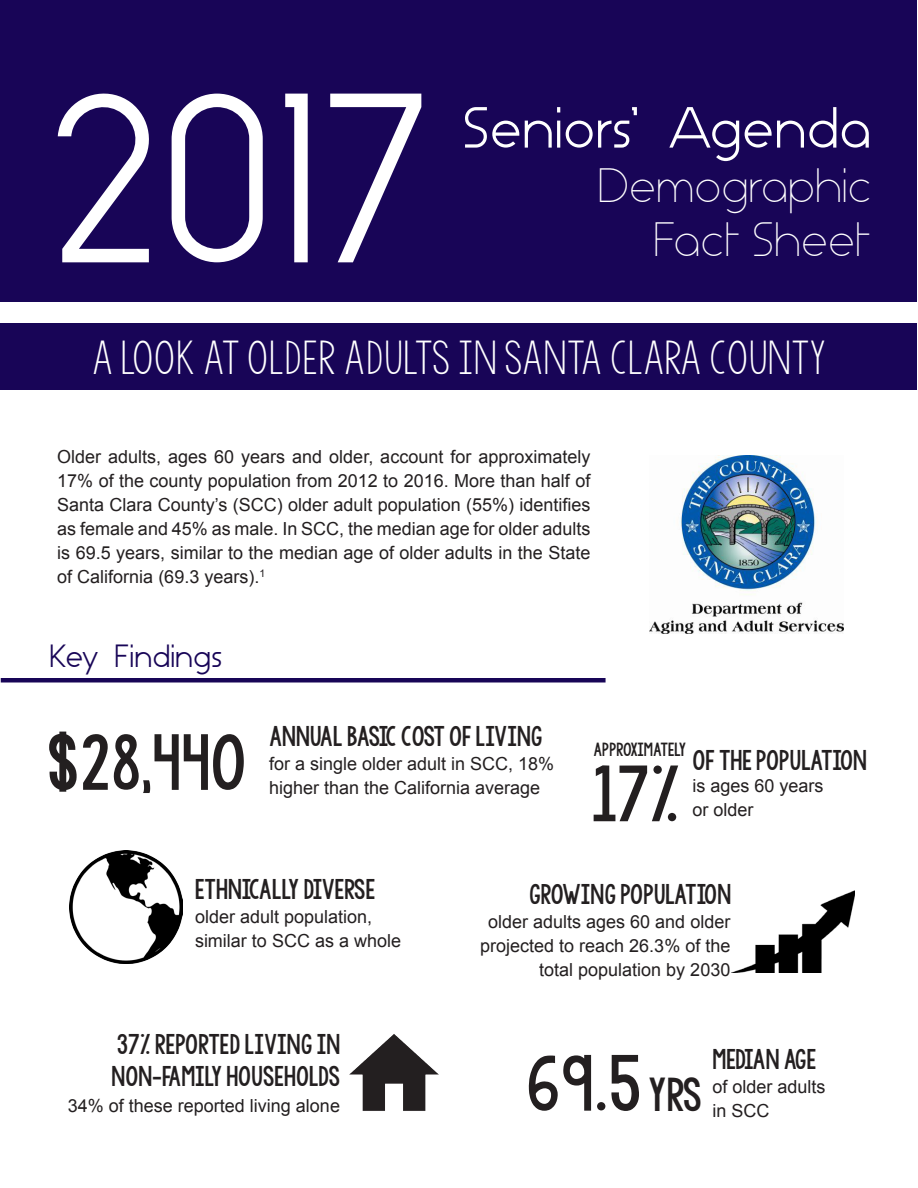
<style>
.page{position:relative;width:918px;height:1188px;background:#fff}
.page>*{position:absolute;margin:0;border:0;box-sizing:border-box;transform-origin:0 0}
.t1{font:700 225px "Aspergit";color:#fff}
.t2{font:75px "KG Sorry Not Sorry Chub";color:#231f20}
.t3{font:700 54px "Aspergit";color:#fff}
.t4{font:45px "KG Sorry Not Sorry";color:#fff}
.t5{font:45px "Aspergit";color:#fff}
.t6{font:700 30px "Aspergit";color:#180557}
.t7{font:27px/32.4px "KG Sorry Not Sorry Chub";color:#231f20}
.t8{font:27px "KG Sorry Not Sorry Chub";letter-spacing:-.035em;color:#231f20}
.t9{font:18px/24px "Arial";color:#231f20}
.t10{font:18px "KG Sorry Not Sorry Chub";color:#231f20}
.s1{font-size:45px}
</style>
<div class="page">
<div style="left:1px;top:1px;width:916px;height:389px;background:#180557"></div>
<img style="left:650px;top:455px;width:194px;height:179px">
<img style="left:349px;top:1034px;width:90px;height:77px">
<img style="left:70px;top:850px;width:113px;height:114px">
<div style="left:1px;top:303px;width:917px;height:20px;background:#fff"></div>
<hr style="left:1px;top:678px;width:605px;height:4px;background:#180557">
<img style="left:733px;top:891px;width:122px;height:81px">
<p class="t1" style="left:46px;top:55px;width:388px">2017</p>
<p class="t3" style="left:462px;top:98px;width:411px">Seniors’ Agenda</p>
<p class="t5" style="left:598px;top:160px;width:275px">Demographic</p>
<p class="t5" style="left:653px;top:214px;width:220px">Fact Sheet</p>
<p class="t4" style="left:91px;top:334px;width:737px">A LOOK AT OLDER ADULTS IN SANTA CLARA COUNTY</p>
<p class="t9" style="left:57px;top:445px;width:535px;text-align:justify">Older adults, ages 60 years and older, account for approximately 17% of the county population from 2012 to 2016. More than half of Santa Clara County’s (SCC) older adult population (55%) identifies as female and 45% as male. In SCC, the median age for older adults is 69.5 years, similar to the median age of older adults in the State of California (69.3 years).<sup>1</sup></p>
<p class="t6" style="left:50px;top:639px;width:175px">Key Findings</p>
<p class="t2" style="left:46px;top:719px;width:201px">$28,440</p>
<p class="t7" style="left:269px;top:720px;width:275px">ANNUAL BASIC COST OF LIVING</p>
<p class="t9" style="left:269px;top:752px;width:287px">for a single older adult in SCC, 18% higher than the California average</p>
<p class="t10" style="left:594px;top:739px;width:94px">APPROXIMATELY</p>
<p class="t7" style="left:692px;top:744px;width:176px">OF THE POPULATION</p>
<p class="t2" style="left:590px;top:750px;width:91px">17%</p>
<p class="t9" style="left:692px;top:774px;width:133px">is ages 60 years or older</p>
<p class="t7" style="left:195px;top:873px;width:182px">ETHNICALLY DIVERSE</p>
<p class="t9" style="left:195px;top:905px;width:208px">older adult population, similar to SCC as a whole</p>
<p class="t7" style="left:112px;top:1028px;width:230px">37% REPORTED LIVING IN<br>NON-FAMILY HOUSEHOLDS</p>
<p class="t9" style="left:68px;top:1093px;width:274px">34% of these reported living alone</p>
<p class="t7" style="left:529px;top:878px;width:204px">GROWING POPULATION</p>
<p class="t9" style="left:480px;top:910px;width:252px;text-align:right">older adults ages 60 and older projected to reach 26.3% of the total population by 2030</p>
<p class="t2" style="left:526px;top:1039px;width:178px">69.5 <span class="s1">YRS</span></p>
<p class="t8" style="left:713px;top:1044px;width:105px">MEDIAN AGE</p>
<p class="t9" style="left:712px;top:1075px;width:115px">of older adults in SCC</p>
</div>
